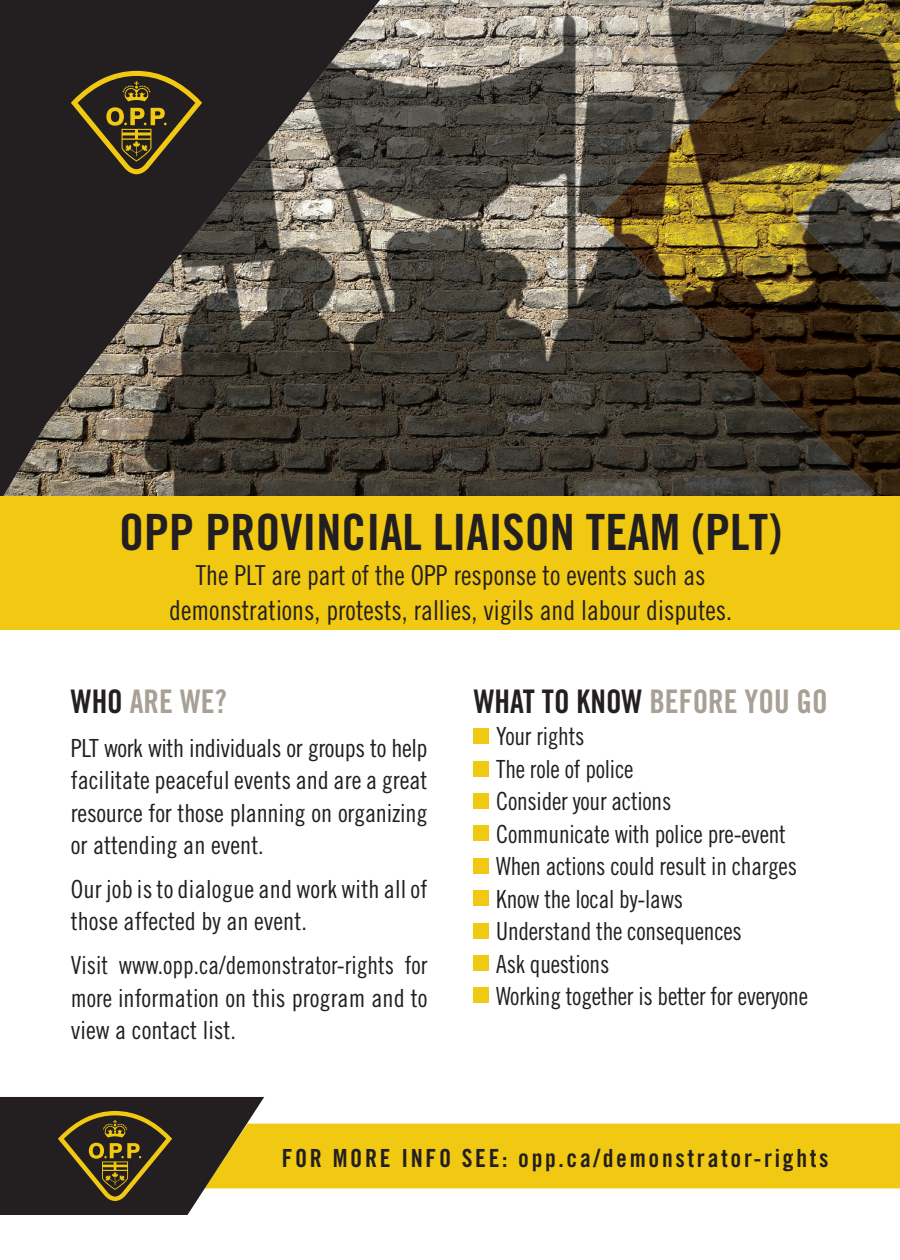
<style>
.page{position:relative;width:900px;height:1260px;background:#fff}
.page>*{position:absolute;margin:0;border:0;box-sizing:border-box;transform-origin:0 0}
.t1{font:50px "Trade Gothic LT Std Bd Cn 20";color:#231f20}
.t2{font:32.5px "Trade Gothic LT Std Bd Cn 20";color:#a6a095;scale:.96 1}
.t3{font:27.5px/35px "Trade Gothic LT Std Cn 18";color:#231f20;text-align:center}
.t4{font:25px/32.5px "Trade Gothic LT Std Cn 18";letter-spacing:-.01em;color:#231f20;text-align:justify;scale:.96 1}
.t5{font:25px/32.5px "Trade Gothic LT Std Cn 18";letter-spacing:-.01em;color:#231f20;text-align:justify}
.t6{font:25px/32.5px "Trade Gothic LT Std Cn 18";letter-spacing:.01em;color:#231f20}
.t7{font:25px "Trade Gothic LT Std Bd Cn 20";letter-spacing:.11em;color:#231f20}
.s1{color:#231f20}
</style>
<div class="page">
<svg style="left:0;top:1097px;width:900px;height:118px"></svg>
<img style="left:0;top:0;width:812px;height:497px">
<img style="left:672px;top:0;width:228px;height:431px">
<img style="left:596px;top:143px;width:76px;height:150px">
<img style="left:812px;top:431px;width:88px;height:66px">
<div style="left:0;top:497px;width:900px;height:133px;background:#f1c812"></div>
<svg style="left:71px;top:71px;width:131px;height:103px;background:#4c401d"></svg>
<div style="left:474px;top:728px;width:15px;height:16px;background:#f1c812"></div>
<div style="left:474px;top:793px;width:15px;height:16px;background:#f1c812"></div>
<div style="left:474px;top:955px;width:15px;height:16px;background:#f1c812"></div>
<div style="left:474px;top:858px;width:15px;height:16px;background:#f1c812"></div>
<div style="left:474px;top:890px;width:15px;height:16px;background:#f1c812"></div>
<div style="left:474px;top:761px;width:15px;height:15px;background:#f1c812"></div>
<div style="left:474px;top:826px;width:15px;height:15px;background:#f1c812"></div>
<div style="left:474px;top:988px;width:15px;height:15px;background:#f1c812"></div>
<div style="left:474px;top:923px;width:15px;height:15px;background:#f1c812"></div>
<h1 class="t1" style="left:119px;top:502px;width:664px">OPP PROVINCIAL LIAISON TEAM (PLT)</h1>
<p class="t3" style="left:169px;top:558px;width:564px">The PLT are part of the OPP response to events such as demonstrations, protests, rallies, vigils and labour disputes.</p>
<h2 class="t2" style="left:71px;top:681px;width:164px"><span class="s1">WHO</span> ARE WE?</h2>
<p class="t5" style="left:71px;top:731px;width:358px">PLT work with individuals or groups to help facilitate peaceful events and are a great resource for those planning on organizing or attending an event.</p>
<p class="t6" style="left:71px;top:872px;width:358px">Our job is to dialogue and work with all of those affected by an event.</p>
<p class="t4" style="left:71px;top:949px;width:373px">Visit www.opp.ca/demonstrator-rights for more information on this program and to view a contact list.</p>
<h2 class="t2" style="left:474px;top:681px;width:370px"><span class="s1">WHAT TO KNOW</span> BEFORE YOU GO</h2>
<p class="t4" style="left:496px;top:720px;width:326px;text-align:left">Your rights<br>The role of police<br>Consider your actions<br>Communicate with police pre-event<br>When actions could result in charges<br>Know the local by-laws<br>Understand the consequences<br>Ask questions<br>Working together is better for everyone</p>
<p class="t7" style="left:282px;top:1143px;width:548px">FOR MORE INFO SEE: opp.ca/demonstrator-rights</p>
</div>
